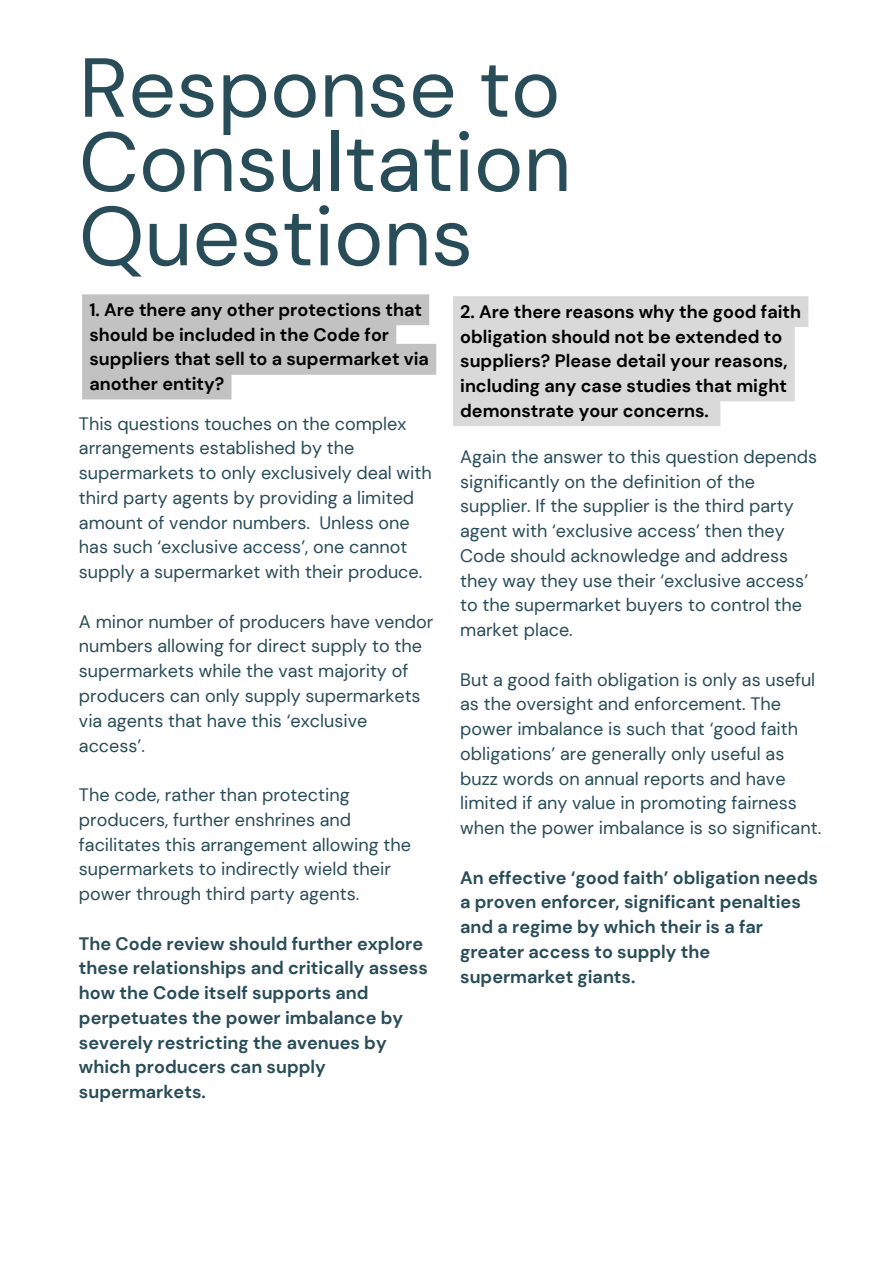
<style>
.page{position:relative;width:894px;height:1264px;background:#fff}
.page>*{position:absolute;margin:0;border:0;box-sizing:border-box;transform-origin:0 0}
.t1{font:83.4px/74.2px "DM Sans";color:#284c58}
.t2{font:18px/24.8px "DM Sans";color:#284c58}
.t3{font:700 18px/24.8px "DM Sans";color:#284c58}
.t4{font:700 18px/24.8px "DM Sans";color:#000}
</style>
<div class="page">
<svg style="left:82px;top:294px;width:354px;height:105px"></svg>
<div style="left:453px;top:296px;width:355px;height:130px;background:#d9d9d9"></div>
<h1 class="t1" style="left:79px;top:51px;width:493px">Response to<br>Consultation<br>Questions</h1>
<h2 class="t4" style="left:89px;top:297px;width:341px">1. Are there any other protections that should be included in the Code for suppliers that sell to a supermarket via another entity?</h2>
<p class="t4" style="left:460px;top:299px;width:342px">2. Are there reasons why the good faith obligation should not be extended to suppliers? Please detail your reasons, including any case studies that might demonstrate your concerns.</p>
<p class="t2" style="left:79px;top:411px;width:354px">This questions touches on the complex arrangements established by the supermarkets to only exclusively deal with third party agents by providing a limited amount of vendor numbers. Unless one has such ‘exclusive access’, one cannot supply a supermarket with their produce.</p>
<p class="t2" style="left:79px;top:609px;width:356px">A minor number of producers have vendor numbers allowing for direct supply to the supermarkets while the vast majority of producers can only supply supermarkets via agents that have this ‘exclusive access’.</p>
<h2 class="t2" style="left:79px;top:782px;width:333px">The code, rather than protecting producers, further enshrines and facilitates this arrangement allowing the supermarkets to indirectly wield their power through third party agents.</h2>
<h2 class="t3" style="left:79px;top:931px;width:350px">The Code review should further explore these relationships and critically assess how the Code itself supports and perpetuates the power imbalance by severely restricting the avenues by which producers can supply supermarkets.</h2>
<p class="t2" style="left:460px;top:444px;width:358px">Again the answer to this question depends significantly on the definition of the supplier. If the supplier is the third party agent with ‘exclusive access’ then they Code should acknowledge and address they way they use their ‘exclusive access’ to the supermarket buyers to control the market place.</p>
<p class="t2" style="left:460px;top:667px;width:362px">But a good faith obligation is only as useful as the oversight and enforcement. The power imbalance is such that ‘good faith obligations’ are generally only useful as buzz words on annual reports and have limited if any value in promoting fairness when the power imbalance is so significant.</p>
<h2 class="t3" style="left:460px;top:865px;width:359px">An effective ‘good faith’ obligation needs a proven enforcer, significant penalties and a regime by which their is a far greater access to supply the supermarket giants.</h2>
</div>
